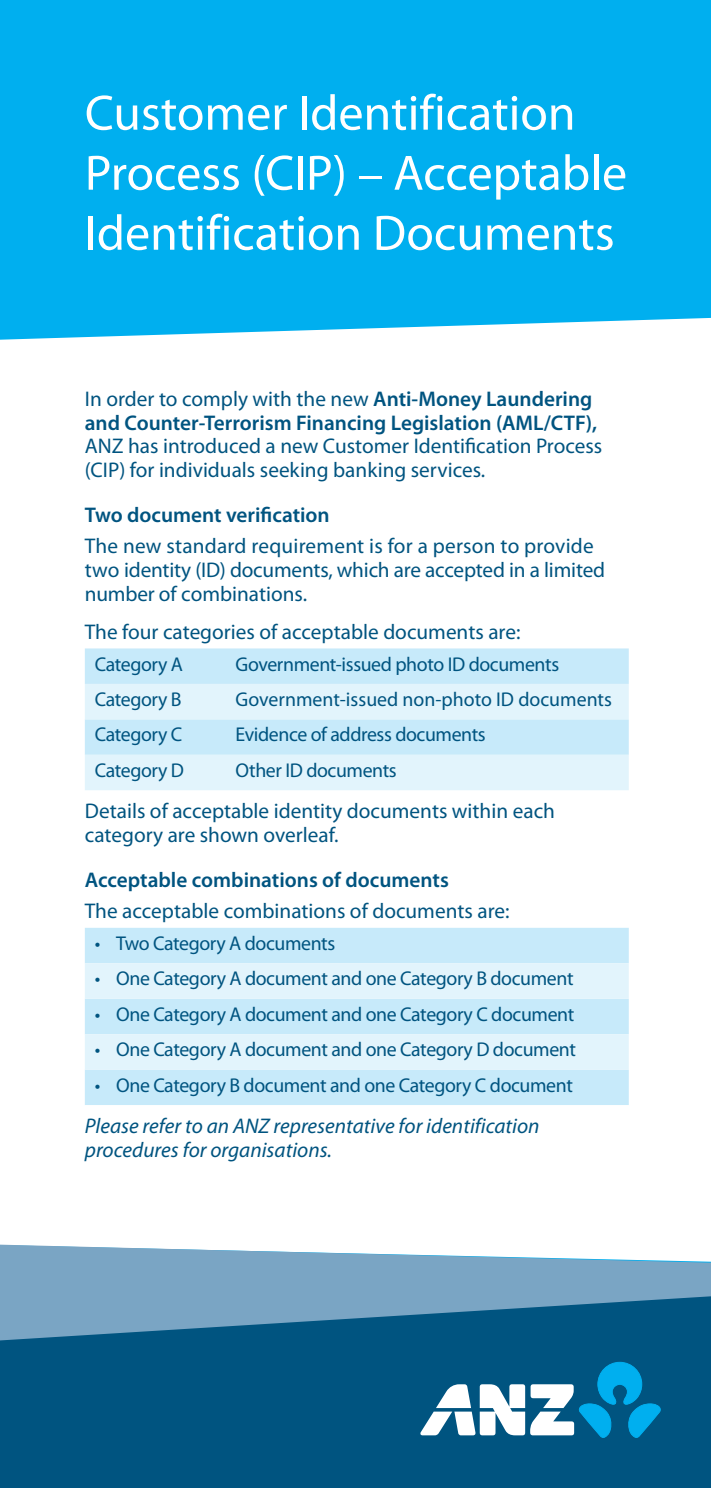
<style>
.page{position:relative;width:711px;height:1488px;background:#fff}
.page>*{position:absolute;margin:0;border:0;box-sizing:border-box;transform-origin:0 0}
.t1{font:50px/60px "Myriad Pro";color:#fff}
.t2{font:21.25px/23.8px "Myriad Pro";color:#005480}
.t3{font:600 21.25px/23.8px "Myriad Pro";color:#005480}
.t4{font:italic 21.25px/23.8px "Myriad Pro";color:#005480}
.t5{font:20px "Myriad Pro";letter-spacing:-.02em;color:#005480}
.t6{font:20px "Myriad Pro";color:#005480}
.s1{font-weight:400}
</style>
<div class="page">
<div style="left:0;top:0;width:710px;height:340px;background:#00afef"></div>
<svg style="left:0;top:1244px;width:710px;height:51px;fill:#7aa5c4"></svg>
<svg style="left:0;top:1295px;width:710px;height:192px;fill:#005480"></svg>
<svg style="left:404px;top:1334px;width:271px;height:129px"></svg>
<div style="left:85px;top:648px;width:543px;height:36px;background:#c7eafa"></div>
<svg style="left:85px;top:684px;width:543px;height:106px;fill:#e2f4fc"></svg>
<div style="left:85px;top:927px;width:543px;height:178px;background:#c7eafa"></div>
<svg style="left:85px;top:963px;width:543px;height:106px;fill:#e2f4fc"></svg>
<h1 class="t1" style="left:85px;top:82px;width:543px">Customer Identification<br>Process (CIP) – Acceptable<br>Identification Documents</h1>
<p class="t3" style="left:85px;top:386px;width:513px"><span class="s1">In order to comply with the new</span> Anti-Money Laundering and Counter-Terrorism Financing Legislation (AML/CTF),</p>
<p class="t2" style="left:85px;top:434px;width:518px">ANZ has introduced a new Customer Identification Process (CIP) for individuals seeking banking services.</p>
<p class="t3" style="left:85px;top:502px;width:246px">Two document verification</p>
<p class="t2" style="left:85px;top:533px;width:521px">The new standard requirement is for a person to provide two identity (ID) documents, which are accepted in a limited number of combinations.</p>
<p class="t2" style="left:85px;top:619px;width:437px">The four categories of acceptable documents are:</p>
<p class="t5" style="left:95px;top:651px;width:90px">Category A</p>
<p class="t5" style="left:235px;top:651px;width:325px">Government-issued photo ID documents</p>
<p class="t5" style="left:95px;top:687px;width:88px">Category B</p>
<p class="t6" style="left:235px;top:687px;width:378px">Government-issued non-photo ID documents</p>
<p class="t5" style="left:95px;top:722px;width:89px">Category C</p>
<p class="t5" style="left:235px;top:722px;width:251px">Evidence of address documents</p>
<p class="t5" style="left:95px;top:758px;width:91px">Category D</p>
<p class="t5" style="left:235px;top:758px;width:163px">Other ID documents</p>
<p class="t2" style="left:85px;top:799px;width:471px">Details of acceptable identity documents within each category are shown overleaf.</p>
<p class="t3" style="left:85px;top:867px;width:365px">Acceptable combinations of documents</p>
<p class="t2" style="left:85px;top:898px;width:426px">The acceptable combinations of documents are:</p>
<p class="t5" style="left:95px;top:931px;width:242px">• Two Category A documents</p>
<p class="t5" style="left:95px;top:966px;width:480px">• One Category A document and one Category B document</p>
<p class="t5" style="left:95px;top:1001px;width:480px">• One Category A document and one Category C document</p>
<p class="t5" style="left:95px;top:1037px;width:482px">• One Category A document and one Category D document</p>
<p class="t5" style="left:95px;top:1072px;width:479px">• One Category B document and one Category C document</p>
<p class="t4" style="left:85px;top:1113px;width:456px">Please refer to an ANZ representative for identification procedures for organisations.</p>
</div>
